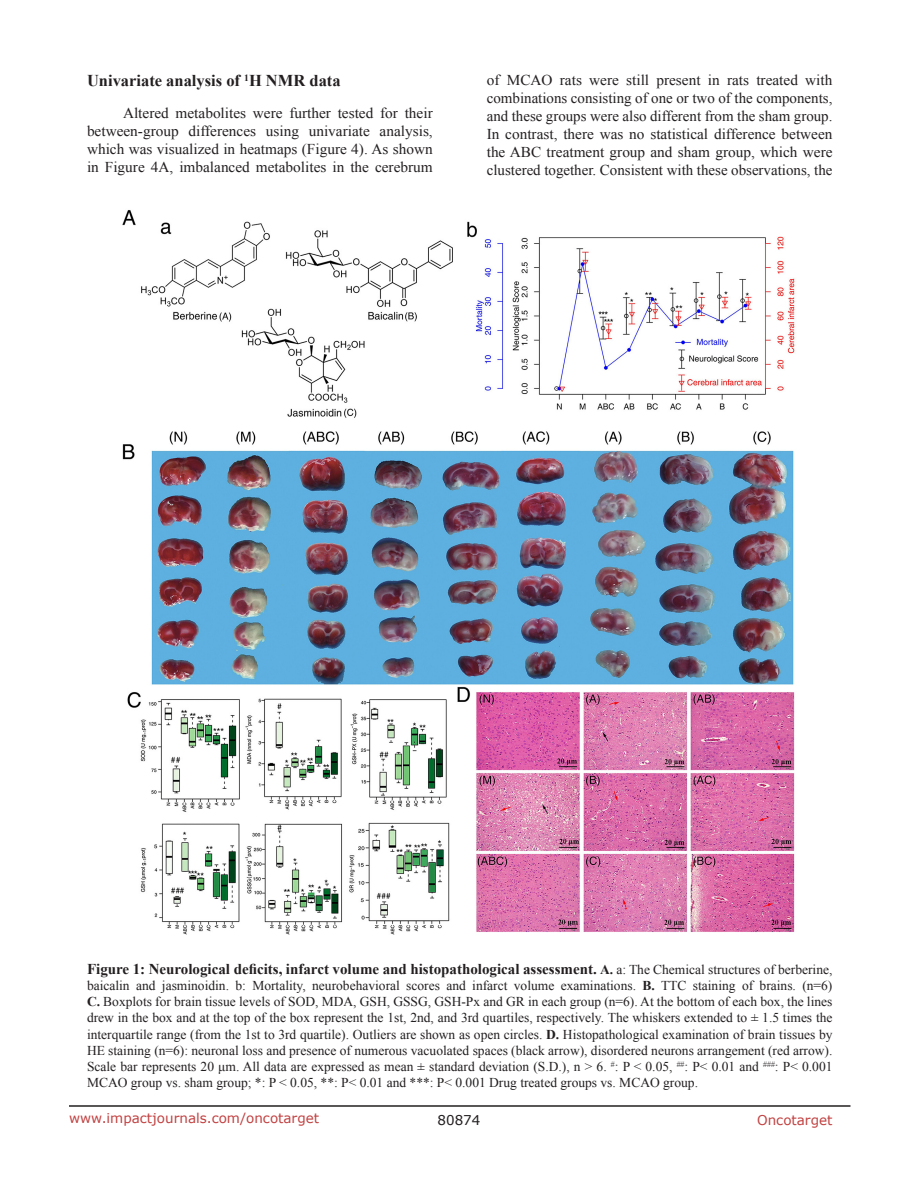
<style>
.page{position:relative;width:918px;height:1188px;background:#fff}
.page>*{position:absolute;margin:0;border:0;box-sizing:border-box;transform-origin:0 0}
.SubHeading{font:700 16.5px "Times New Roman";color:#231f20}
.BodyText{font:15px/18px "Times New Roman";color:#231f20;text-align:justify}
.figuretext{font:700 15px "Times New Roman";color:#231f20}
.figuretext-2{font:13.5px/16.2px "Times New Roman";color:#231f20;text-align:justify}
.t1{font:13.5px "Verdana";color:#c24141}
.t2{font:13.5px "Verdana";color:#231f20}
.s1{font-size:13.5px}
.s2{font-weight:400;font-size:13.5px}
.s3{font-weight:700}
</style>
<div class="page">
<hr style="left:69px;top:1105px;width:781px;height:2px;background:#231f20">
<img style="left:122px;top:210px;width:673px;height:725px">
<p class="SubHeading" style="left:87px;top:69px;width:255px">Univariate analysis of <sup>1</sup>H NMR data</p>
<p class="BodyText" style="left:87px;top:103px;width:347px;text-indent:36px">Altered metabolites were further tested for their between-group differences using univariate analysis, which was visualized in heatmaps (Figure 4). As shown in Figure 4A, imbalanced metabolites in the cerebrum</p>
<p class="BodyText" style="left:487px;top:71px;width:347px">of MCAO rats were still present in rats treated with combinations consisting of one or two of the components, and these groups were also different from the sham group.<br>In contrast, there was no statistical difference between the ABC treatment group and sham group, which were clustered together. Consistent with these observations, the</p>
<p class="figuretext" style="left:87px;top:958px;width:747px">Figure 1: Neurological deficits, infarct volume and histopathological assessment. <span class="s1">A.</span> <span class="s2">a: The Chemical structures of berberine,</span></p>
<p class="figuretext-2" style="left:87px;top:977px;width:747px">baicalin and jasminoidin. b: Mortality, neurobehavioral scores and infarct volume examinations. <span class="s3">B.</span> TTC staining of brains. (n=6)<br><span class="s3">C.</span> Boxplots for brain tissue levels of SOD, MDA, GSH, GSSG, GSH-Px and GR in each group (n=6). At the bottom of each box, the lines drew in the box and at the top of the box represent the 1st, 2nd, and 3rd quartiles, respectively. The whiskers extended to ± 1.5 times the interquartile range (from the 1st to 3rd quartile). Outliers are shown as open circles. <span class="s3">D.</span> Histopathological examination of brain tissues by HE staining (n=6): neuronal loss and presence of numerous vacuolated spaces (black arrow), disordered neurons arrangement (red arrow).<br>Scale bar represents 20 μm. All data are expressed as mean ± standard deviation (S.D.), n &gt; 6. <sup>#</sup>: P &lt; 0.05, <sup>##</sup>: P&lt; 0.01 and <sup>###</sup>: P&lt; 0.001<br>MCAO group vs. sham group; *: P &lt; 0.05, **: P&lt; 0.01 and ***: P&lt; 0.001 Drug treated groups vs. MCAO group.</p>
<p class="t1" style="left:69px;top:1109px;width:252px">www.impactjournals.com/oncotarget</p>
<p class="t2" style="left:438px;top:1111px;width:44px">80874</p>
<p class="t1" style="left:757px;top:1111px;width:77px">Oncotarget</p>
</div>
